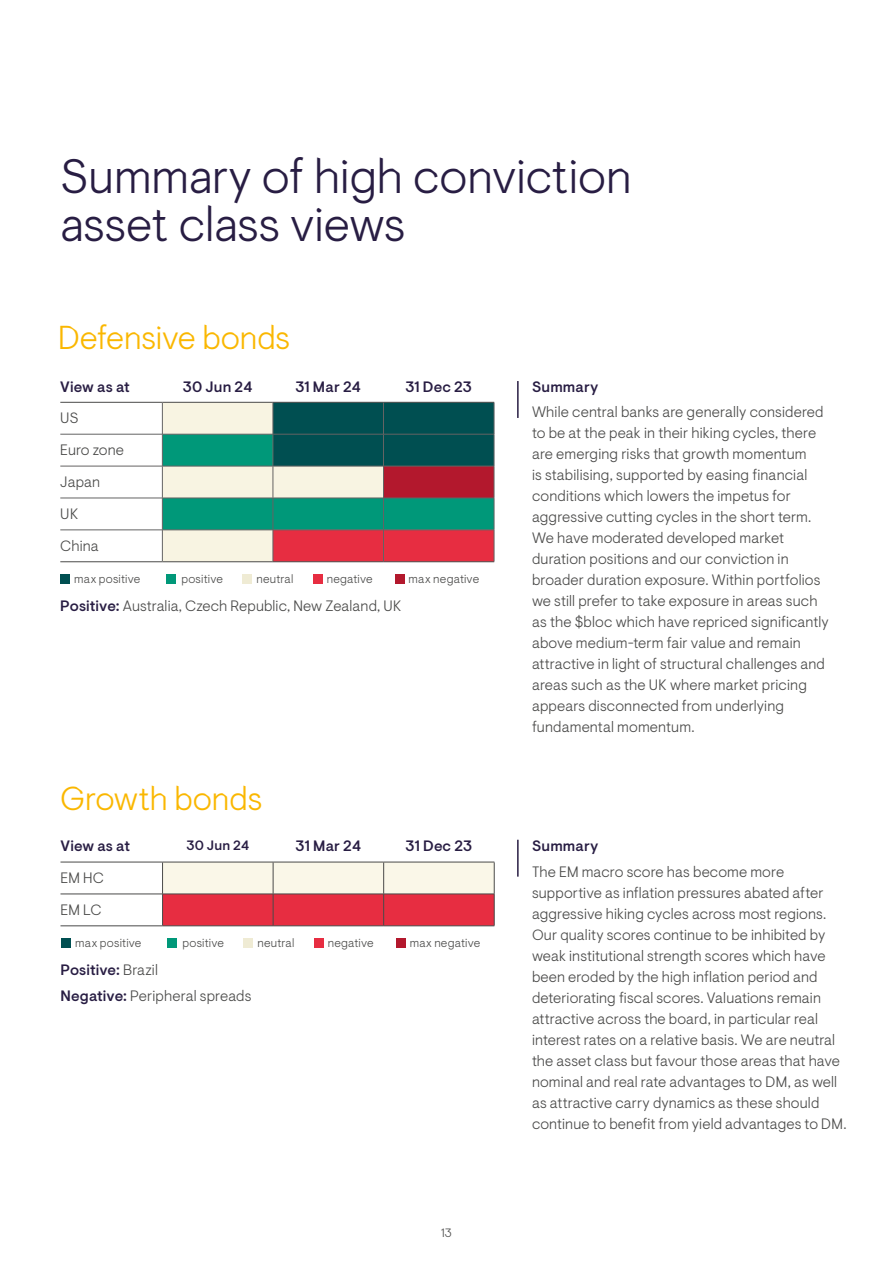
<style>
.page{position:relative;width:893px;height:1263px;background:#fff}
.page>*{position:absolute;margin:0;border:0;box-sizing:border-box;transform-origin:0 0}
.t1{font:300 48px/48px "Ninety One Visuelt Display";color:#281d43}
.t2{font:300 33px "Ninety One Visuelt Display";letter-spacing:-.005em;color:#fab700}
.t3{font:300 15px/21px "Ninety One Visuelt";letter-spacing:.01em;color:#4a4a49}
.t4{font:500 15px "Ninety One Visuelt";letter-spacing:.01em;color:#281d43}
.t5{font:500 13.5px "Ninety One Visuelt";letter-spacing:.015em;color:#281d43}
.t6{font:300 12px "Ninety One Visuelt";letter-spacing:.015em;color:#4a4a49}
.s1{font-weight:500;color:#281d43}
</style>
<div class="page">
<svg style="left:163px;top:403px;width:331px;height:158px;background:#6c857d"></svg>
<hr style="left:162px;top:402px;width:111px;height:1px;background:#4a4a49">
<hr style="left:273px;top:402px;width:110px;height:1px;background:#4a4a49">
<hr style="left:383px;top:402px;width:111px;height:1px;background:#4a4a49">
<hr style="left:162px;top:561px;width:111px;height:1px;background:#4a4a49">
<hr style="left:273px;top:561px;width:110px;height:1px;background:#4a4a49">
<hr style="left:383px;top:561px;width:111px;height:1px;background:#4a4a49">
<hr style="left:60px;top:402px;width:102px;height:1px;background:#4a4a49">
<hr style="left:60px;top:561px;width:102px;height:1px;background:#4a4a49">
<hr style="left:162px;top:403px;width:1px;height:31px;background:#646363">
<hr style="left:273px;top:403px;width:1px;height:31px;background:#646363">
<hr style="left:383px;top:403px;width:1px;height:31px;background:#646363">
<hr style="left:494px;top:403px;width:1px;height:31px;background:#646363">
<hr style="left:60px;top:434px;width:102px;height:1px;background:#646363">
<hr style="left:162px;top:434px;width:111px;height:1px;background:#646363">
<hr style="left:162px;top:434px;width:1px;height:32px;background:#646363">
<hr style="left:273px;top:434px;width:110px;height:1px;background:#646363">
<hr style="left:273px;top:434px;width:1px;height:32px;background:#646363">
<hr style="left:383px;top:434px;width:111px;height:1px;background:#646363">
<hr style="left:383px;top:434px;width:1px;height:32px;background:#646363">
<hr style="left:494px;top:434px;width:1px;height:32px;background:#646363">
<hr style="left:60px;top:466px;width:102px;height:1px;background:#646363">
<hr style="left:162px;top:466px;width:111px;height:1px;background:#646363">
<hr style="left:162px;top:466px;width:1px;height:32px;background:#646363">
<hr style="left:273px;top:466px;width:110px;height:1px;background:#646363">
<hr style="left:273px;top:466px;width:1px;height:32px;background:#646363">
<hr style="left:383px;top:466px;width:111px;height:1px;background:#646363">
<hr style="left:383px;top:466px;width:1px;height:32px;background:#646363">
<hr style="left:494px;top:466px;width:1px;height:32px;background:#646363">
<hr style="left:60px;top:498px;width:102px;height:1px;background:#646363">
<hr style="left:162px;top:498px;width:111px;height:1px;background:#646363">
<hr style="left:162px;top:498px;width:1px;height:32px;background:#646363">
<hr style="left:273px;top:498px;width:110px;height:1px;background:#646363">
<hr style="left:273px;top:498px;width:1px;height:32px;background:#646363">
<hr style="left:383px;top:498px;width:111px;height:1px;background:#646363">
<hr style="left:383px;top:498px;width:1px;height:32px;background:#646363">
<hr style="left:494px;top:498px;width:1px;height:32px;background:#646363">
<hr style="left:60px;top:530px;width:102px;height:1px;background:#646363">
<hr style="left:162px;top:530px;width:111px;height:1px;background:#646363">
<hr style="left:162px;top:530px;width:1px;height:31px;background:#646363">
<hr style="left:273px;top:530px;width:110px;height:1px;background:#646363">
<hr style="left:273px;top:530px;width:1px;height:31px;background:#646363">
<hr style="left:383px;top:530px;width:111px;height:1px;background:#646363">
<hr style="left:383px;top:530px;width:1px;height:31px;background:#646363">
<hr style="left:494px;top:530px;width:1px;height:31px;background:#646363">
<hr style="left:517px;top:381px;width:2px;height:37px;background:#281d43">
<svg style="left:163px;top:863px;width:331px;height:62px;background:#ee9194"></svg>
<hr style="left:60px;top:862px;width:103px;height:1px;background:#4a4a49">
<hr style="left:60px;top:925px;width:103px;height:1px;background:#4a4a49">
<hr style="left:163px;top:925px;width:110px;height:1px;background:#4a4a49">
<hr style="left:273px;top:925px;width:111px;height:1px;background:#4a4a49">
<hr style="left:384px;top:925px;width:110px;height:1px;background:#4a4a49">
<hr style="left:162px;top:862px;width:1px;height:32px;background:#4a4a49">
<hr style="left:273px;top:862px;width:1px;height:32px;background:#4a4a49">
<hr style="left:383px;top:862px;width:1px;height:32px;background:#4a4a49">
<hr style="left:494px;top:862px;width:1px;height:32px;background:#4a4a49">
<hr style="left:60px;top:894px;width:103px;height:1px;background:#4a4a49">
<hr style="left:163px;top:894px;width:110px;height:1px;background:#4a4a49">
<hr style="left:162px;top:894px;width:1px;height:31px;background:#4a4a49">
<hr style="left:273px;top:894px;width:111px;height:1px;background:#4a4a49">
<hr style="left:273px;top:894px;width:1px;height:31px;background:#4a4a49">
<hr style="left:384px;top:894px;width:110px;height:1px;background:#4a4a49">
<hr style="left:383px;top:894px;width:1px;height:31px;background:#4a4a49">
<hr style="left:494px;top:894px;width:1px;height:31px;background:#4a4a49">
<hr style="left:163px;top:862px;width:110px;height:1px;background:#4a4a49">
<hr style="left:273px;top:862px;width:111px;height:1px;background:#4a4a49">
<hr style="left:384px;top:862px;width:110px;height:1px;background:#4a4a49">
<hr style="left:517px;top:840px;width:2px;height:37px;background:#281d43">
<div style="left:60px;top:575px;width:9px;height:9px;background:#004f51"></div>
<div style="left:167px;top:575px;width:9px;height:9px;background:#009879"></div>
<div style="left:242px;top:575px;width:9px;height:9px;background:#efebd4"></div>
<div style="left:313px;top:575px;width:9px;height:9px;background:#e72d41"></div>
<div style="left:395px;top:575px;width:9px;height:9px;background:#b3182d"></div>
<div style="left:61px;top:939px;width:9px;height:9px;background:#004f51"></div>
<div style="left:168px;top:939px;width:9px;height:9px;background:#009879"></div>
<div style="left:243px;top:939px;width:9px;height:9px;background:#efebd4"></div>
<div style="left:314px;top:939px;width:9px;height:9px;background:#e72d41"></div>
<div style="left:396px;top:939px;width:9px;height:9px;background:#b3182d"></div>
<h1 class="t1" style="left:60px;top:153px;width:572px">Summary of high conviction asset class views</h1>
<h2 class="t2" style="left:58px;top:318px;width:234px">Defensive bonds</h2>
<p class="t4" style="left:60px;top:377px;width:71px">View as at</p>
<p class="t4" style="left:183px;top:377px;width:71px">30 Jun 24</p>
<p class="t4" style="left:295px;top:377px;width:67px">31 Mar 24</p>
<p class="t4" style="left:405px;top:377px;width:68px">31 Dec 23</p>
<p class="t3" style="left:60px;top:402px;width:65px;line-height:32px">US<br>Euro zone<br>Japan<br>UK<br>China</p>
<p class="t6" style="left:74px;top:572px;width:68px">max positive</p>
<p class="t6" style="left:181px;top:572px;width:43px">positive</p>
<p class="t6" style="left:256px;top:572px;width:38px">neutral</p>
<p class="t6" style="left:327px;top:572px;width:47px">negative</p>
<p class="t6" style="left:409px;top:572px;width:72px">max negative</p>
<p class="t3" style="left:60px;top:596px;width:343px"><span class="s1">Positive:</span> Australia, Czech Republic, New Zealand, UK</p>
<h2 class="t2" style="left:60px;top:779px;width:204px">Growth bonds</h2>
<p class="t4" style="left:60px;top:837px;width:71px">View as at</p>
<p class="t5" style="left:186px;top:838px;width:64px">30 Jun 24</p>
<p class="t4" style="left:296px;top:837px;width:67px">31 Mar 24</p>
<p class="t4" style="left:406px;top:837px;width:68px">31 Dec 23</p>
<p class="t3" style="left:60px;top:862px;width:45px;line-height:32px">EM HC<br>EM LC</p>
<p class="t6" style="left:75px;top:936px;width:68px">max positive</p>
<p class="t6" style="left:183px;top:936px;width:43px">positive</p>
<p class="t6" style="left:257px;top:936px;width:38px">neutral</p>
<p class="t6" style="left:328px;top:936px;width:47px">negative</p>
<p class="t6" style="left:410px;top:936px;width:72px">max negative</p>
<p class="t3" style="left:60px;top:958px;width:192px;line-height:25.2px"><span class="s1">Positive:</span> Brazil<br><span class="s1">Negative:</span> Peripheral spreads</p>
<p class="t6" style="left:441px;top:1226px;width:12px">13</p>
<p class="t4" style="left:532px;top:377px;width:68px">Summary</p>
<p class="t3" style="left:532px;top:401px;width:298px">While central banks are generally considered to be at the peak in their hiking cycles, there are emerging risks that growth momentum<br>is stabilising, supported by easing financial conditions which lowers the impetus for aggressive cutting cycles in the short term.<br>We have moderated developed market duration positions and our conviction in broader duration exposure. Within portfolios we still prefer to take exposure in areas such as the $bloc which have repriced significantly above medium-term fair value and remain attractive in light of structural challenges and areas such as the UK where market pricing appears disconnected from underlying fundamental momentum.</p>
<p class="t4" style="left:532px;top:837px;width:68px">Summary</p>
<p class="t3" style="left:532px;top:861px;width:316px">The EM macro score has become more supportive as inflation pressures abated after aggressive hiking cycles across most regions.<br>Our quality scores continue to be inhibited by weak institutional strength scores which have been eroded by the high inflation period and deteriorating fiscal scores. Valuations remain attractive across the board, in particular real interest rates on a relative basis. We are neutral the asset class but favour those areas that have nominal and real rate advantages to DM, as well as attractive carry dynamics as these should continue to benefit from yield advantages to DM.</p>
</div>
